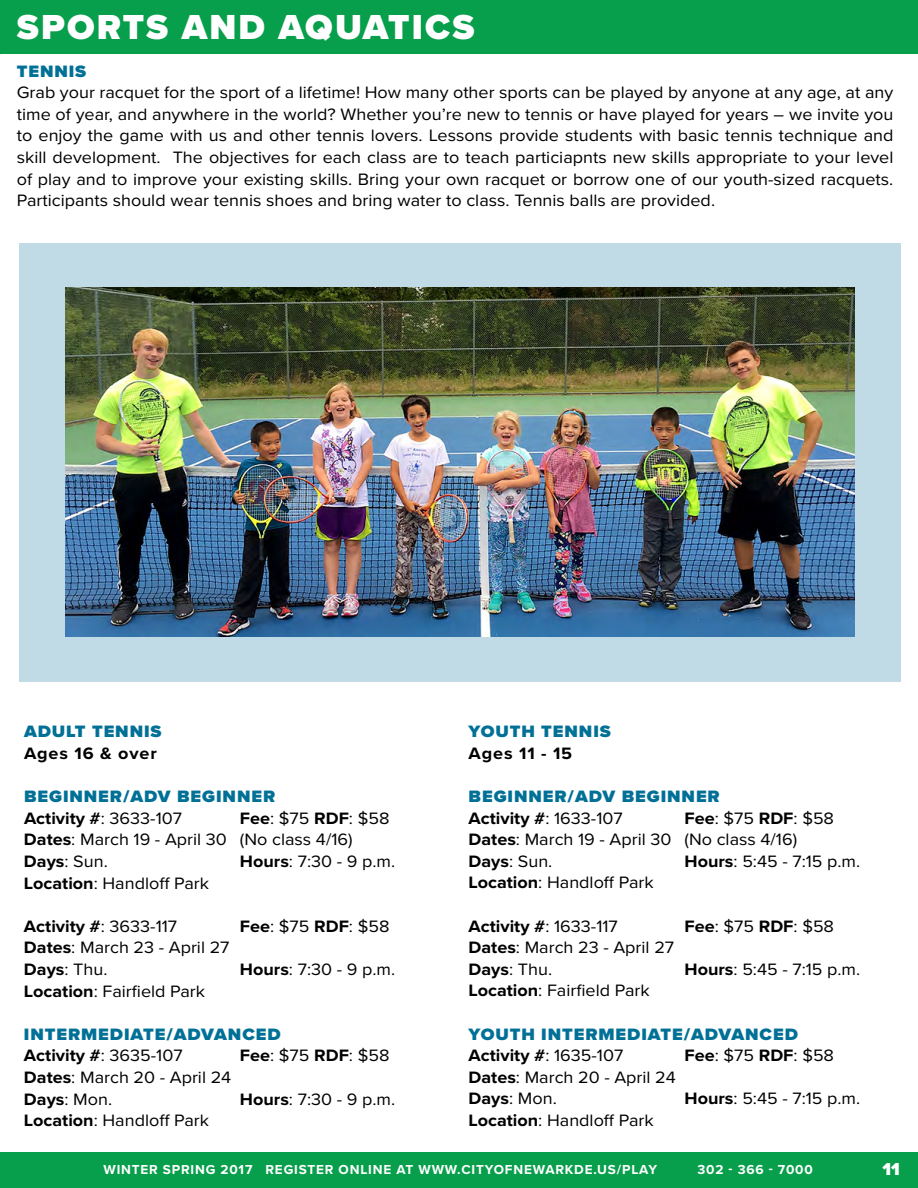
<style>
.page{position:relative;width:918px;height:1188px;background:#fff}
.page>*{position:absolute;margin:0;border:0;box-sizing:border-box;transform-origin:0 0}
.t1{font:900 36px "Proxima Nova";letter-spacing:.06em;color:#fff}
.t2{font:900 18px "Proxima Nova";color:#fff}
.t3{font:17.1px/21.6px "Proxima Nova";color:#000;scale:1.05 1}
.t4{font:900 17.1px/21.6px "Proxima Nova";letter-spacing:.05em;color:#017096;scale:1.05 1}
.t5{font:700 17.1px "Proxima Nova";color:#000;scale:1.05 1}
.t6{font:700 17.1px "Proxima Nova";letter-spacing:.05em;color:#000;scale:1.05 1}
.t7{font:700 13.5px "Proxima Nova";letter-spacing:.06em;color:#fff}
.s1{font-weight:700;color:#000}
.s2{font-weight:400;color:#000}
.s3{font-weight:700}
.s4{font-weight:400}
</style>
<div class="page">
<div style="left:20px;top:243px;width:881px;height:438px;background:#c0dbe5"></div>
<div style="left:0;top:0;width:918px;height:54px;background:#079f4b"></div>
<div style="left:0;top:1152px;width:918px;height:36px;background:#079f4b"></div>
<img style="left:65px;top:288px;width:790px;height:349px">
<h1 class="t1" style="left:17px;top:5px;width:459px">SPORTS AND AQUATICS</h1>
<p class="t4" style="left:17px;top:61px;width:68px">TENNIS</p>
<p class="t3" style="left:17px;top:82px;width:836px;text-align:justify">Grab your racquet for the sport of a lifetime! How many other sports can be played by anyone at any age, at any time of year, and anywhere in the world? Whether you’re new to tennis or have played for years – we invite you to enjoy the game with us and other tennis lovers. Lessons provide students with basic tennis technique and skill development. The objectives for each class are to teach particiapnts new skills appropriate to your level of play and to improve your existing skills. Bring your own racquet or borrow one of our youth-sized racquets.<br>Participants should wear tennis shoes and bring water to class. Tennis balls are provided.</p>
<p class="t4" style="left:24px;top:722px;width:133px">ADULT TENNIS</p>
<p class="t6" style="left:24px;top:741px;width:128px">Ages 16 &amp; over</p>
<p class="t4" style="left:24px;top:787px;width:241px">BEGINNER/ADV BEGINNER<br><span class="s1">Activity #</span><span class="s2">: 3633-107</span></p>
<p class="t3" style="left:24px;top:808px;width:350px;text-indent:216px"><span class="s3">Fee</span>: $75 <span class="s3">RDF</span>: $58<br><span class="s3">Dates</span>: March 19 - April 30 (No class 4/16)<br><span class="s3">Days</span>: Sun.</p>
<p class="t3" style="left:240px;top:851px;width:149px"><span class="s3">Hours</span>: 7:30 - 9 p.m.</p>
<p class="t4" style="left:469px;top:722px;width:137px">YOUTH TENNIS</p>
<p class="t5" style="left:469px;top:740px;width:100px">Ages 11 - 15</p>
<p class="t4" style="left:469px;top:787px;width:241px">BEGINNER/ADV BEGINNER<br><span class="s1">Activity #</span><span class="s2">: 1633-107</span></p>
<p class="t3" style="left:469px;top:808px;width:350px;text-indent:216px"><span class="s3">Fee</span>: $75 <span class="s3">RDF</span>: $58<br><span class="s3">Dates</span>: March 19 - April 30 (No class 4/16)<br><span class="s3">Days</span>: Sun.</p>
<p class="t3" style="left:685px;top:851px;width:169px"><span class="s3">Hours</span>: 5:45 - 7:15 p.m.</p>
<p class="t3" style="left:24px;top:872px;width:178px"><span class="s3">Location</span>: Handloff Park</p>
<p class="t5" style="left:24px;top:913px;width:147px">Activity #<span class="s4">: 3633-117</span></p>
<p class="t3" style="left:240px;top:916px;width:144px"><span class="s3">Fee</span>: $75 <span class="s3">RDF</span>: $58</p>
<p class="t3" style="left:24px;top:937px;width:197px"><span class="s3">Dates</span>: March 23 - April 27<br><span class="s3">Days</span>: Thu.</p>
<p class="t3" style="left:240px;top:959px;width:149px"><span class="s3">Hours</span>: 7:30 - 9 p.m.</p>
<p class="t3" style="left:469px;top:872px;width:178px"><span class="s3">Location</span>: Handloff Park</p>
<p class="t5" style="left:469px;top:913px;width:144px">Activity #<span class="s4">: 1633-117</span></p>
<p class="t3" style="left:685px;top:916px;width:144px"><span class="s3">Fee</span>: $75 <span class="s3">RDF</span>: $58</p>
<p class="t3" style="left:469px;top:937px;width:197px"><span class="s3">Dates</span>: March 23 - April 27<br><span class="s3">Days</span>: Thu.</p>
<p class="t3" style="left:685px;top:959px;width:169px"><span class="s3">Hours</span>: 5:45 - 7:15 p.m.</p>
<p class="t3" style="left:24px;top:980px;width:174px"><span class="s3">Location</span>: Fairfield Park</p>
<p class="t4" style="left:24px;top:1024px;width:246px">INTERMEDIATE/ADVANCED<br><span class="s1">Activity #</span><span class="s2">: 3635-107</span></p>
<p class="t3" style="left:240px;top:1045px;width:144px"><span class="s3">Fee</span>: $75 <span class="s3">RDF</span>: $58</p>
<p class="t3" style="left:469px;top:980px;width:174px"><span class="s3">Location</span>: Fairfield Park</p>
<p class="t4" style="left:469px;top:1024px;width:315px">YOUTH INTERMEDIATE/ADVANCED<br><span class="s1">Activity #</span><span class="s2">: 1635-107</span></p>
<p class="t3" style="left:685px;top:1045px;width:144px"><span class="s3">Fee</span>: $75 <span class="s3">RDF</span>: $58</p>
<p class="t3" style="left:24px;top:1067px;width:199px"><span class="s3">Dates</span>: March 20 - April 24<br><span class="s3">Days</span>: Mon.</p>
<p class="t3" style="left:240px;top:1088px;width:149px"><span class="s3">Hours</span>: 7:30 - 9 p.m.</p>
<p class="t3" style="left:469px;top:1067px;width:199px"><span class="s3">Dates</span>: March 20 - April 24<br><span class="s3">Days</span>: Mon.</p>
<p class="t3" style="left:685px;top:1088px;width:169px"><span class="s3">Hours</span>: 5:45 - 7:15 p.m.</p>
<p class="t3" style="left:24px;top:1110px;width:178px"><span class="s3">Location</span>: Handloff Park</p>
<p class="t3" style="left:469px;top:1110px;width:178px"><span class="s3">Location</span>: Handloff Park</p>
<p class="t7" style="left:104px;top:1160px;width:555px">WINTER SPRING 2017 REGISTER ONLINE AT WWW.CITYOFNEWARKDE.US/PLAY</p>
<p class="t7" style="left:698px;top:1160px;width:117px">302 - 366 - 7000</p>
<p class="t2" style="left:883px;top:1158px;width:19px">11</p>
</div>
